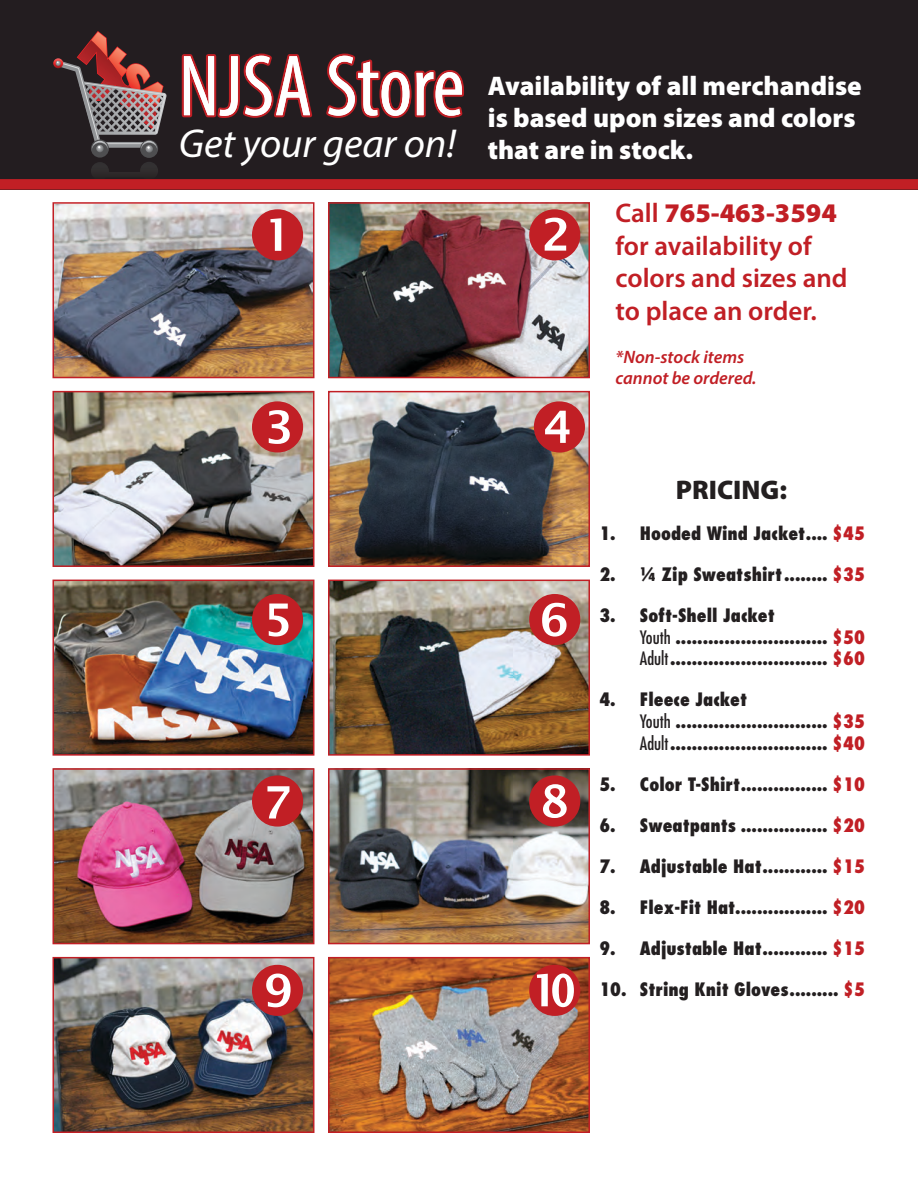
<style>
.page{position:relative;width:918px;height:1188px;background:#fff}
.page>*{position:absolute;margin:0;border:0;box-sizing:border-box;transform-origin:0 0}
.t1{font:condensed 87.45px "Myriad Pro";color:#fff}
.t2{font:italic 40.5px "Myriad Pro";color:#fff}
.t3{font:900 27px/32.4px "Myriad Pro";color:#fff}
.t4{font:600 27px/32.4px "Myriad Pro";color:#c11f25}
.t5{font:900 27px "Myriad Pro";color:#231f20}
.t6{font:800 condensed 18px/21.6px "Futura";color:#231f20}
.t7{font:italic 600 18px/21.6px "Myriad Pro";color:#c11f25}
.s1{font-weight:900}
.s2{color:#c11f25}
.s3{font-weight:400}
</style>
<div class="page">
<div style="left:0;top:0;width:918px;height:190px;background:#231d20"></div>
<svg style="left:91px;top:162px;width:67px;height:13px"></svg>
<svg style="left:91px;top:140px;width:18px;height:18px"></svg>
<div style="left:140px;top:140px;width:18px;height:18px;background:#4e4e50;border-radius:50%"></div>
<svg style="left:53px;top:31px;width:114px;height:122px"></svg>
<svg style="left:181px;top:53px;width:132px;height:65px"></svg>
<svg style="left:326px;top:53px;width:138px;height:65px"></svg>
<img style="left:55px;top:205px;width:256px;height:170px">
<div style="left:52px;top:202px;width:262px;height:176px;border:2px solid #c11f25"></div>
<div style="left:0;top:179px;width:918px;height:11px;background:#c11f25"></div>
<img style="left:55px;top:394px;width:256px;height:170px">
<div style="left:52px;top:391px;width:262px;height:176px;border:2px solid #c11f25"></div>
<img style="left:55px;top:583px;width:256px;height:170px">
<div style="left:52px;top:580px;width:262px;height:176px;border:2px solid #c11f25"></div>
<img style="left:55px;top:771px;width:256px;height:170px">
<div style="left:52px;top:768px;width:262px;height:176px;border:2px solid #c11f25"></div>
<img style="left:55px;top:960px;width:256px;height:170px">
<div style="left:52px;top:957px;width:262px;height:176px;border:2px solid #c11f25"></div>
<img style="left:331px;top:205px;width:256px;height:170px">
<div style="left:328px;top:202px;width:262px;height:176px;border:2px solid #c11f25"></div>
<img style="left:331px;top:394px;width:256px;height:170px">
<div style="left:328px;top:391px;width:262px;height:176px;border:2px solid #c11f25"></div>
<img style="left:331px;top:583px;width:256px;height:170px">
<div style="left:328px;top:580px;width:262px;height:176px;border:2px solid #c11f25"></div>
<img style="left:331px;top:771px;width:256px;height:170px">
<div style="left:328px;top:768px;width:262px;height:176px;border:2px solid #c11f25"></div>
<img style="left:331px;top:960px;width:256px;height:170px">
<div style="left:328px;top:957px;width:262px;height:176px;border:2px solid #c11f25"></div>
<svg style="left:529px;top:965px;width:51px;height:51px"></svg>
<div style="left:559px;top:978px;width:8px;height:25px;background:#c11f25;border-radius:50%"></div>
<svg style="left:252px;top:965px;width:51px;height:51px"></svg>
<svg style="left:529px;top:775px;width:51px;height:52px;background:#b24f50"></svg>
<svg style="left:252px;top:775px;width:51px;height:52px;background:#b94b4e"></svg>
<svg style="left:529px;top:594px;width:51px;height:51px;background:#c96264"></svg>
<svg style="left:252px;top:594px;width:51px;height:51px;background:#ab5051"></svg>
<svg style="left:534px;top:401px;width:51px;height:52px;background:#c1585b"></svg>
<svg style="left:252px;top:401px;width:51px;height:52px;background:#c85d5c"></svg>
<svg style="left:529px;top:209px;width:51px;height:51px;background:#c85d5f"></svg>
<svg style="left:252px;top:209px;width:51px;height:51px;background:#bf4d52"></svg>
<p class="t1" style="left:179px;top:33px;width:287px">NJSA Store</p>
<p class="t2" style="left:179px;top:119px;width:279px">Get your gear on!</p>
<p class="t3" style="left:488px;top:70px;width:376px">Availability of all merchandise is based upon sizes and colors that are in stock.</p>
<p class="t4" style="left:616px;top:198px;width:233px">Call <span class="s1">765-463-3594 </span>for availability of colors and sizes and to place an order.</p>
<p class="t7" style="left:616px;top:346px;width:142px">*Non-stock items cannot be ordered.</p>
<p class="t5" style="left:676px;top:475px;width:113px">PRICING:</p>
<p class="t6" style="left:599px;top:522px;width:267px">1. Hooded Wind Jacket.... <span class="s2">$45</span></p>
<p class="t6" style="left:599px;top:564px;width:267px">2. ¼ Zip Sweatshirt........ <span class="s2">$35</span></p>
<p class="t6" style="left:640px;top:605px;width:227px;text-indent:-40px">3. Soft-Shell Jacket<br><span class="s3">Youth</span> ............................ <span class="s2">$50<br></span><span class="s3">Adult</span>............................. <span class="s2">$60</span></p>
<p class="t6" style="left:640px;top:689px;width:227px;text-indent:-40px">4. Fleece Jacket<br><span class="s3">Youth</span> ............................ <span class="s2">$35<br></span><span class="s3">Adult</span>............................. <span class="s2">$40</span></p>
<p class="t6" style="left:599px;top:773px;width:267px">5. Color T-Shirt................ <span class="s2">$10</span></p>
<p class="t6" style="left:599px;top:814px;width:267px">6. Sweatpants ................ <span class="s2">$20</span></p>
<p class="t6" style="left:599px;top:855px;width:267px">7. Adjustable Hat............ <span class="s2">$15</span></p>
<p class="t6" style="left:599px;top:897px;width:267px">8. Flex-Fit Hat................. <span class="s2">$20</span></p>
<p class="t6" style="left:599px;top:938px;width:267px">9. Adjustable Hat............ <span class="s2">$15</span></p>
<p class="t6" style="left:599px;top:979px;width:267px">10. String Knit Gloves......... <span class="s2">$5</span></p>
</div>
